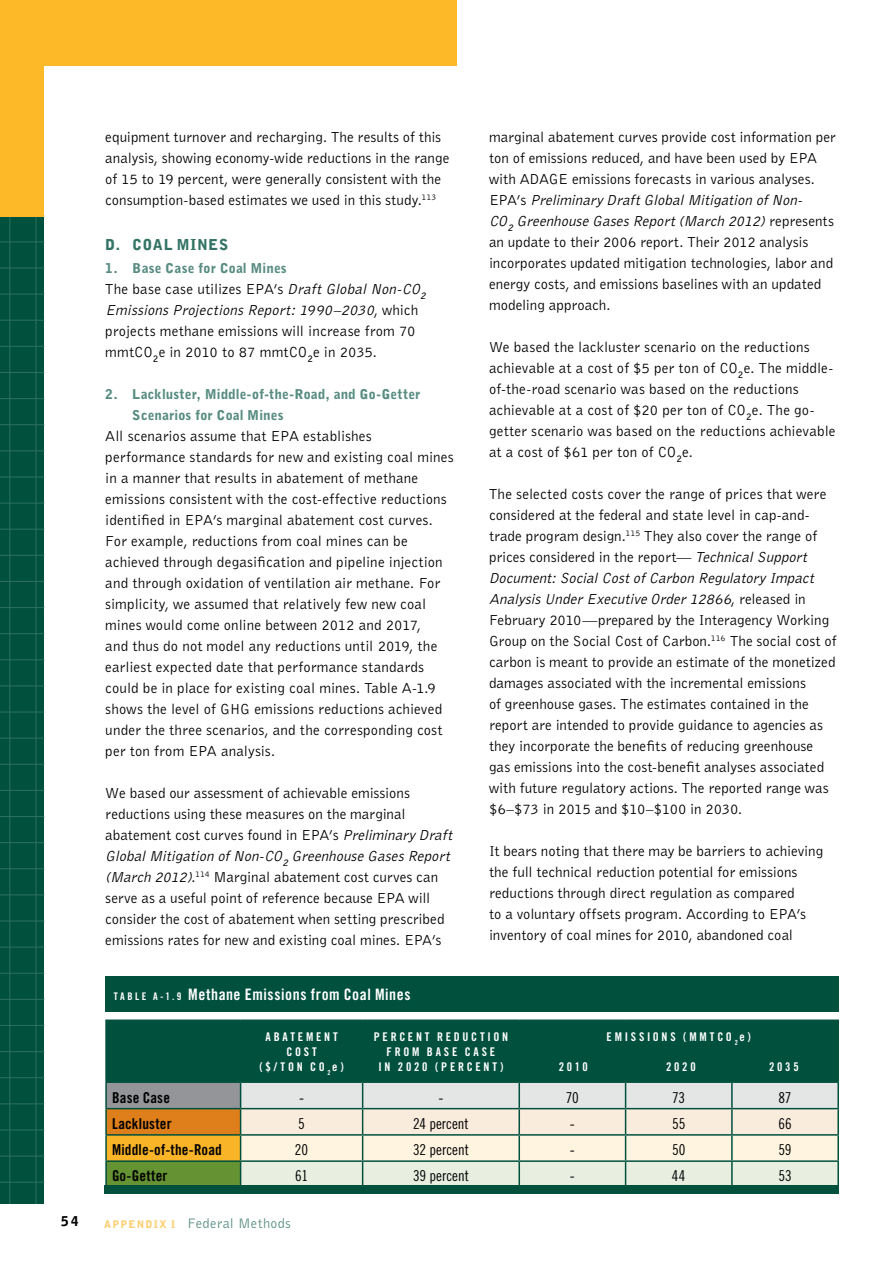
<style>
.page{position:relative;width:893px;height:1263px;background:#fff}
.page>*{position:absolute;margin:0;border:0;box-sizing:border-box;transform-origin:0 0}
.t1{font:15.75px "Trade Gothic Bold Cond Twenty";letter-spacing:.035em;color:#fff}
.t2{font:15px/21px "Bell Gothic BT";letter-spacing:.005em;color:#000}
.t3{font:15px "Trade Gothic Cond Eighteen";color:#000}
.t4{font:15px "Trade Gothic Bold Cond Twenty";letter-spacing:.015em;color:#000}
.t5{font:900 15px "Bell Gothic BT";letter-spacing:.035em;color:#337365}
.t6{font:14.25px "Bell Gothic BT";letter-spacing:.025em;color:#598d82}
.t7{font:900 13.5px/21px "Bell Gothic BT";letter-spacing:.015em;color:#598d82}
.t8{font:900 13.5px "Bell Gothic";color:#000}
.t9{font:12px/15px "Trade Gothic Bold Cond Twenty";letter-spacing:.23em;color:#fff;text-align:center}
.s1{font-style:italic}
.s2{font-size:10.5px}
.s3{font-weight:900;font-size:10.5px;color:#fdcf73}
</style>
<div class="page">
<svg style="left:0;top:217px;width:44px;height:987px;background:#035240"></svg>
<div style="left:0;top:60px;width:44px;height:157px;background:#fdb927"></div>
<div style="left:0;top:0;width:457px;height:65px;background:#fdb927"></div>
<div style="left:107px;top:1021px;width:730px;height:60px;background:#00503e"></div>
<div style="left:106px;top:1082px;width:135px;height:27px;background:#939598"></div>
<div style="left:106px;top:1109px;width:135px;height:26px;background:#df7f1b"></div>
<div style="left:106px;top:1135px;width:135px;height:26px;background:#fab427"></div>
<div style="left:106px;top:1161px;width:135px;height:26px;background:#659233"></div>
<hr style="left:240px;top:1021px;width:1px;height:60px;background:#00503e">
<hr style="left:362px;top:1021px;width:1px;height:60px;background:#00503e">
<hr style="left:518px;top:1021px;width:2px;height:60px;background:#00503e">
<hr style="left:837px;top:1021px;width:2px;height:60px;background:#00503e">
<hr style="left:105px;top:1081px;width:136px;height:2px;background:#00503e">
<hr style="left:241px;top:1081px;width:122px;height:2px;background:#00503e">
<hr style="left:363px;top:1081px;width:156px;height:2px;background:#00503e">
<hr style="left:519px;top:1081px;width:107px;height:2px;background:#00503e">
<hr style="left:626px;top:1081px;width:106px;height:2px;background:#00503e">
<hr style="left:732px;top:1081px;width:107px;height:2px;background:#00503e">
<hr style="left:837px;top:1083px;width:2px;height:25px;background:#00503e">
<hr style="left:105px;top:1108px;width:136px;height:1px;background:#00503e">
<hr style="left:732px;top:1108px;width:107px;height:1px;background:#00503e">
<hr style="left:837px;top:1109px;width:2px;height:25px;background:#00503e">
<hr style="left:105px;top:1134px;width:136px;height:2px;background:#00503e">
<hr style="left:732px;top:1134px;width:107px;height:2px;background:#00503e">
<hr style="left:837px;top:1136px;width:2px;height:24px;background:#00503e">
<hr style="left:105px;top:1160px;width:136px;height:2px;background:#00503e">
<svg style="left:240px;top:1082px;width:598px;height:103px;background:#e2e3d6"></svg>
<hr style="left:732px;top:1160px;width:107px;height:2px;background:#00503e">
<hr style="left:731px;top:1162px;width:2px;height:25px;background:#00503e">
<hr style="left:837px;top:1162px;width:2px;height:25px;background:#00503e">
<hr style="left:105px;top:1083px;width:2px;height:25px;background:#00503e">
<hr style="left:105px;top:1109px;width:2px;height:25px;background:#00503e">
<hr style="left:105px;top:1136px;width:2px;height:24px;background:#00503e">
<hr style="left:105px;top:1162px;width:2px;height:25px;background:#00503e">
<hr style="left:105px;top:1019px;width:136px;height:2px;background:#00503e">
<hr style="left:105px;top:1021px;width:2px;height:60px;background:#00503e">
<hr style="left:241px;top:1019px;width:122px;height:2px;background:#00503e">
<hr style="left:363px;top:1019px;width:156px;height:2px;background:#00503e">
<hr style="left:519px;top:1019px;width:107px;height:2px;background:#00503e">
<hr style="left:626px;top:1019px;width:106px;height:2px;background:#00503e">
<hr style="left:732px;top:1019px;width:107px;height:2px;background:#00503e">
<div style="left:105px;top:976px;width:733px;height:35px;background:#00503e"></div>
<div style="left:105px;top:1185px;width:734px;height:8px;background:#00503e"></div>
<p class="t2" style="left:105px;top:126px;width:346px">equipment turnover and recharging. The results of this analysis, showing economy-wide reductions in the range of 15 to 19 percent, were generally consistent with the consumption-based estimates we used in this study.<sup>113</sup></p>
<p class="t5" style="left:105px;top:235px;width:96px">D. COAL MINE</p>
<p class="t5" style="left:219px;top:235px;width:11px">S</p>
<p class="t7" style="left:105px;top:257px;width:183px">1. Base Case for Coal Mines</p>
<p class="t2" style="left:105px;top:278px;width:324px">The base case utilizes EPA’s <span class="s1">DraftGlobalNon-CO</span><sub>2<br></sub><span class="s1">EmissionsProjectionsReport:1990–2030</span>, w h i c h projects methane emissions will increase from 70 mmtCO<sub>2</sub>e in 2010 to 87 mmtCO<sub>2</sub>e in 2035.</p>
<p class="t7" style="left:132px;top:383px;width:290px;text-indent:-27px">2. Lackluster, Middle-of-the-Road, and Go-Getter<br>Scenarios for Coal Mines</p>
<p class="t2" style="left:105px;top:425px;width:350px">All scenarios assume that EPA establishes performance standards for new and existing coal mines in a manner that results in abatement of methane emissions consistent with the cost-effective reductions identified in EPA’s marginal abatement cost curves.<br>For example, reductions from coal mines can be achieved through degasification and pipeline injection and through oxidation of ventilation air methane. For simplicity, we assumed that relatively few new coal mines would come online between 2012 and 2017,<br>and thus do not model any reductions until 2019, the earliest expected date that performance standards could be in place for existing coal mines. Table A-1.9 shows the level of GHG emissions reductions achieved under the three scenarios, and the corresponding cost per ton from EPA analysis.</p>
<p class="t2" style="left:105px;top:782px;width:352px">We based our assessment of achievable emissions reductions using these measures on the marginal abatement cost curves found in EPA’s <span class="s1">PreliminaryDraft GlobalMitigation ofNon-CO</span><sub>2</sub> <span class="s1">GreenhouseGasesReport (March 2012)</span>.<sup>114</sup> Marginal abatement cost curves can serve as a useful point of reference because EPA will consider the cost of abatement when setting prescribed emissions rates for new and existing coal mines. EPA’s</p>
<p class="t1" style="left:114px;top:985px;width:298px"><span class="s2">T AB L E A -1. 9</span> METHANE EMISSIONS FROM COAL MINES</p>
<p class="t2" style="left:489px;top:126px;width:348px">marginal abatement curves provide cost information per ton of emissions reduced, and have been used by EPA with ADAGE emissions forecasts in various analyses.<br>E P A ’ s <span class="s1">PreliminaryDraftGlobalMitigation ofNon-<br>CO</span><sub>2</sub> <span class="s1">GreenhouseGasesReport(March 2012)</span>r e p r e s e n t s an update to their 2006 report. Their 2012 analysis incorporates updated mitigation technologies, labor and energy costs, and emissions baselines with an updated modeling approach.</p>
<p class="t2" style="left:489px;top:336px;width:348px">We based the lackluster scenario on the reductions achievable at a cost of $5 per ton of CO<sub>2</sub>e. The middle&shy;of-the-road scenario was based on the reductions achievable at a cost of $20 per ton of CO<sub>2</sub>e. The go&shy;getter scenario was based on the reductions achievable at a cost of $61 per ton of CO<sub>2</sub>e.</p>
<p class="t2" style="left:489px;top:483px;width:349px">The selected costs cover the range of prices that were considered at the federal and state level in cap-and&shy;trade program design.<sup>115</sup> They also cover the range of prices considered in the report— <span class="s1">TechnicalSupport Document:SocialCostofCarbon RegulatoryImpact AnalysisUnderExecutiveOrder12866</span>, r e l e a s e d i n February 2010—prepared by the Interagency Working Group on the Social Cost of Carbon.<sup>116</sup> The social cost of carbon is meant to provide an estimate of the monetized damages associated with the incremental emissions<br>of greenhouse gases. The estimates contained in the report are intended to provide guidance to agencies as they incorporate the benefits of reducing greenhouse gas emissions into the cost-benefit analyses associated with future regulatory actions. The reported range was $6–$73 in 2015 and $10–$100 in 2030.</p>
<p class="t2" style="left:489px;top:840px;width:336px">It bears noting that there may be barriers to achieving the full technical reduction potential for emissions reductions through direct regulation as compared<br>to a voluntary offsets program. According to EPA’s inventory of coal mines for 2010, abandoned coal</p>
<p class="t9" style="left:259px;top:1029px;width:86px">ABA TEMENT<br>COST<br>($/TON CO <sub>2</sub>E)</p>
<p class="t9" style="left:374px;top:1029px;width:136px">PERC ENT REDUC TIO N<br>FRO M BA SE CA SE<br>I N 2020 (PERCENT)</p>
<p class="t9" style="left:607px;top:1029px;width:146px">EMI SSIO NS (MM TCO <sub>2</sub>E)</p>
<p class="t9" style="left:559px;top:1059px;width:30px">2010</p>
<p class="t9" style="left:666px;top:1059px;width:31px">2020</p>
<p class="t9" style="left:769px;top:1059px;width:31px">2035</p>
<p class="t4" style="left:112px;top:1088px;width:59px">BASE CASE</p>
<p class="t3" style="left:299px;top:1088px;width:6px">-</p>
<p class="t3" style="left:438px;top:1088px;width:6px">-</p>
<p class="t3" style="left:566px;top:1088px;width:14px">70</p>
<p class="t3" style="left:672px;top:1088px;width:15px">73</p>
<p class="t3" style="left:778px;top:1088px;width:15px">87</p>
<p class="t4" style="left:112px;top:1114px;width:61px">LACKLUSTER</p>
<p class="t3" style="left:298px;top:1115px;width:8px">5</p>
<p class="t3" style="left:413px;top:1115px;width:57px">24 percent</p>
<p class="t3" style="left:570px;top:1115px;width:6px">-</p>
<p class="t3" style="left:672px;top:1115px;width:15px">55</p>
<p class="t3" style="left:778px;top:1115px;width:15px">66</p>
<p class="t4" style="left:112px;top:1141px;width:111px">MIDDLE-OF-THE-ROAD</p>
<p class="t3" style="left:295px;top:1141px;width:15px">20</p>
<p class="t3" style="left:413px;top:1141px;width:57px">32 percent</p>
<p class="t3" style="left:570px;top:1141px;width:6px">-</p>
<p class="t3" style="left:672px;top:1141px;width:15px">50</p>
<p class="t3" style="left:778px;top:1141px;width:15px">59</p>
<p class="t4" style="left:112px;top:1167px;width:57px">GO-GETTER</p>
<p class="t3" style="left:295px;top:1167px;width:14px">61</p>
<p class="t3" style="left:413px;top:1167px;width:57px">39 percent</p>
<p class="t3" style="left:570px;top:1167px;width:6px">-</p>
<p class="t3" style="left:672px;top:1167px;width:15px">44</p>
<p class="t3" style="left:778px;top:1167px;width:15px">53</p>
<p class="t8" style="left:61px;top:1213px;width:19px">54</p>
<p class="t6" style="left:104px;top:1215px;width:188px"><span class="s3">Appendix I</span> Federal Methods</p>
</div>
